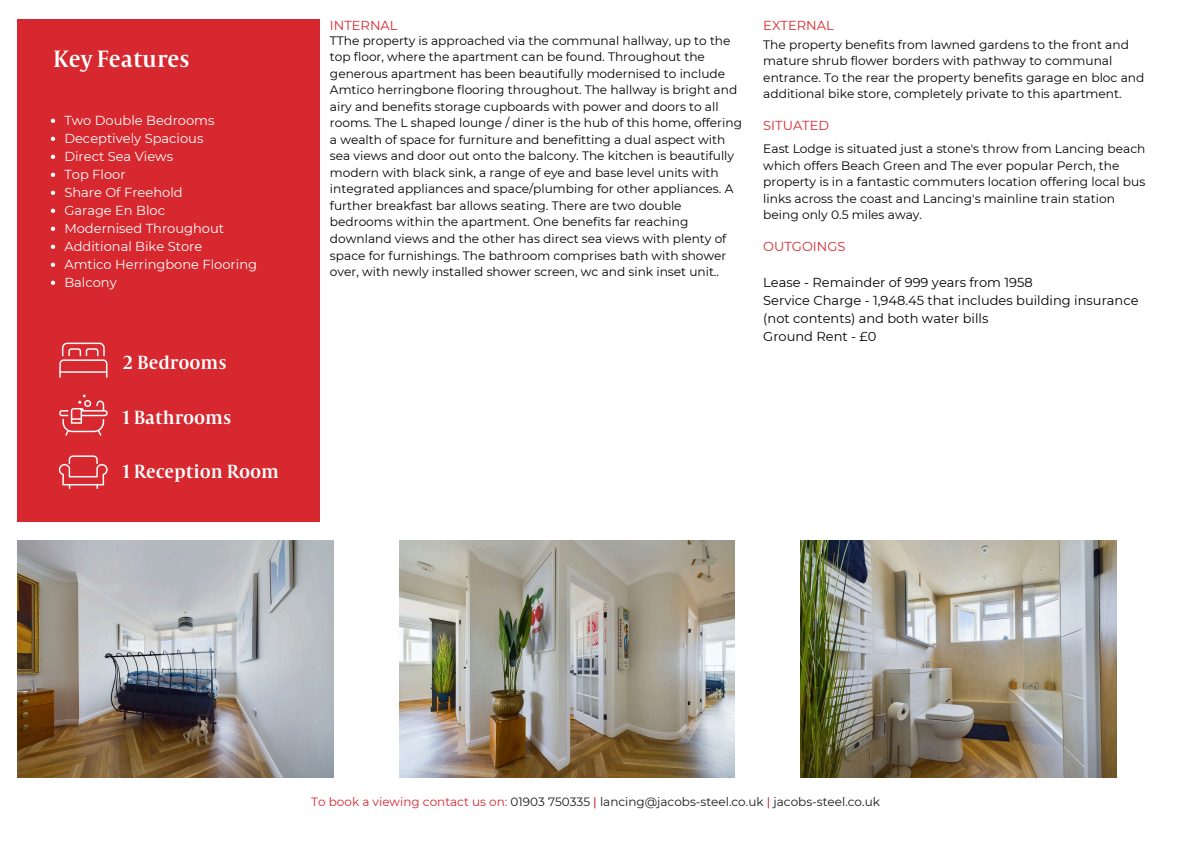
<style>
.page{position:relative;width:1191px;height:843px;background:#fff}
.page>*{position:absolute;margin:0;border:0;box-sizing:border-box;transform-origin:0 0}
.t1{font:26px "Capitolium Road";color:#fff}
.t2{font:21px "Capitolium Road";color:#fff}
.t3{font:13px "Montserrat";color:#fff}
.t4{font:13px/18px "Montserrat";color:#000}
.t5{font:13px "Montserrat";color:#d7282f}
.t6{font:12.2px/16.5px "Montserrat";color:#000}
.t7{font:12px "Montserrat";color:#191718}
.s1{color:#d7282f}
.s2{font-weight:500;color:#d7282f}
</style>
<div class="page">
<div style="left:17px;top:19px;width:303px;height:502px;background:#d7282f"></div>
<img style="left:58px;top:455px;width:50px;height:34px">
<img style="left:59px;top:394px;width:49px;height:42px">
<img style="left:59px;top:342px;width:49px;height:36px">
<img style="left:800px;top:540px;width:315px;height:237px">
<img style="left:399px;top:540px;width:335px;height:237px">
<img style="left:17px;top:540px;width:316px;height:237px">
<svg style="left:51px;top:119px;width:4px;height:4px"></svg>
<svg style="left:51px;top:137px;width:4px;height:4px"></svg>
<svg style="left:51px;top:155px;width:4px;height:4px"></svg>
<svg style="left:51px;top:173px;width:4px;height:4px"></svg>
<svg style="left:51px;top:190px;width:4px;height:5px"></svg>
<svg style="left:51px;top:208px;width:4px;height:5px"></svg>
<svg style="left:51px;top:226px;width:4px;height:5px"></svg>
<svg style="left:51px;top:244px;width:4px;height:5px"></svg>
<svg style="left:51px;top:262px;width:4px;height:5px"></svg>
<svg style="left:51px;top:280px;width:4px;height:5px"></svg>
<p class="t1" style="left:53px;top:50px;width:138px">Key Features</p>
<h3 class="t3" style="left:64px;top:112px;width:152px">Two Double Bedrooms</h3>
<p class="t3" style="left:64px;top:130px;width:140px">Deceptively Spacious</p>
<h3 class="t3" style="left:64px;top:148px;width:110px">Direct Sea Views</h3>
<p class="t3" style="left:64px;top:166px;width:63px">Top Floor</p>
<h3 class="t3" style="left:64px;top:184px;width:120px">Share Of Freehold</h3>
<p class="t3" style="left:64px;top:202px;width:102px">Garage En Bloc</p>
<h3 class="t3" style="left:64px;top:220px;width:161px">Modernised Throughout</h3>
<p class="t3" style="left:64px;top:238px;width:139px">Additional Bike Store</p>
<p class="t3" style="left:64px;top:256px;width:194px">Amtico Herringbone Flooring</p>
<p class="t3" style="left:64px;top:274px;width:54px">Balcony</p>
<p class="t2" style="left:123px;top:355px;width:105px">2 Bedrooms</p>
<p class="t2" style="left:123px;top:410px;width:110px">1 Bathrooms</p>
<p class="t2" style="left:123px;top:464px;width:158px">1 Reception Room</p>
<p class="t5" style="left:330px;top:17px;width:69px">INTERNAL</p>
<p class="t5" style="left:763px;top:17px;width:72px">EXTERNAL</p>
<p class="t6" style="left:330px;top:32px;width:413px">TThe property is approached via the communal hallway, up to the top floor, where the apartment can be found. Throughout the generous apartment has been beautifully modernised to include Amtico herringbone flooring throughout. The hallway is bright and airy and benefits storage cupboards with power and doors to all rooms. The L shaped lounge / diner is the hub of this home, offering a wealth of space for furniture and benefitting a dual aspect with sea views and door out onto the balcony. The kitchen is beautifully modern with black sink, a range of eye and base level units with integrated appliances and space/plumbing for other appliances. A further breakfast bar allows seating. There are two double bedrooms within the apartment. One benefits far reaching downland views and the other has direct sea views with plenty of space for furnishings. The bathroom comprises bath with shower over, with newly installed shower screen, wc and sink inset unit..</p>
<h2 class="t6" style="left:763px;top:36px;width:382px">The property benefits from lawned gardens to the front and mature shrub flower borders with pathway to communal entrance. To the rear the property benefits garage en bloc and additional bike store, completely private to this apartment.</h2>
<h2 class="t5" style="left:763px;top:117px;width:67px">SITUATED</h2>
<h2 class="t6" style="left:763px;top:140px;width:383px">East Lodge is situated just a stone's throw from Lancing beach which offers Beach Green and The ever popular Perch, the property is in a fantastic commuters location offering local bus links across the coast and Lancing's mainline train station being only 0.5 miles away.</h2>
<p class="t5" style="left:763px;top:238px;width:84px">OUTGOINGS</p>
<p class="t4" style="left:763px;top:273px;width:271px">Lease - Remainder of 999 years from 1958</p>
<p class="t4" style="left:763px;top:291px;width:376px">Service Charge - 1,948.45 that includes building insurance (not contents) and both water bills</p>
<p class="t4" style="left:763px;top:327px;width:115px">Ground Rent - £0</p>
<p class="t7" style="left:311px;top:794px;width:570px"><span class="s1">To book a viewing contact us on:</span> 01903 750335 <span class="s2">|</span> lancing@jacobs-steel.co.uk <span class="s2">|</span> jacobs-steel.co.uk</p>
</div>
